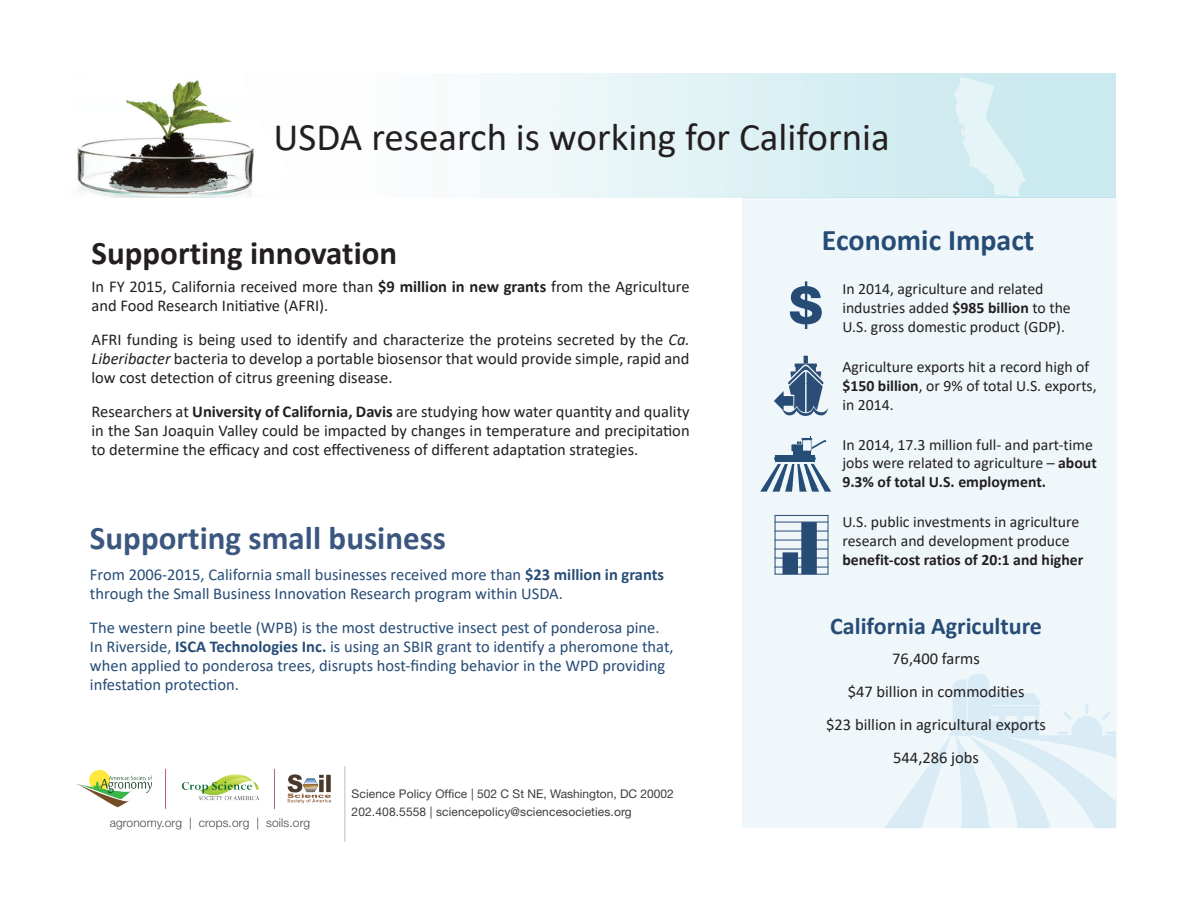
<style>
.page{position:relative;width:1188px;height:918px;background:#fff}
.page>*{position:absolute;margin:0;border:0;box-sizing:border-box;transform-origin:0 0}
.t1{font:800 51.6px "Helvetica Neue LT Std";color:#264c76}
.test{font:39px "Calibri";color:#231f20}
.HEAD_2{font:700 33px "Calibri";color:#3b5780}
.HEAD_2-2{font:700 33px "Calibri";color:#231f20}
.t2{font:700 30px "Calibri";color:#264c76}
.hEAD3{font:700 24px "Calibri";color:#264c76}
.State_Ag{font:16.5px/19px "Calibri";color:#231f20;text-align:justify}
.Blue_text{font:16.5px/18.9px "Calibri";color:#264c76}
.test-2{font:15.75px/18.9px "Calibri";color:#231f20}
.t3{font:12px/18px "Helvetica Neue LT Std";letter-spacing:.01em;color:#3e3e3f}
.t4{font:300 12px "Helvetica Neue LT Std";letter-spacing:.01em;color:#464748}
.s1{font-weight:700}
.s2{font-style:italic}
</style>
<div class="page">
<img style="left:76px;top:768px;width:255px;height:41px">
<hr style="left:344px;top:766px;width:2px;height:76px;background:#d1d2d4">
<img style="left:77px;top:74px;width:1039px;height:123px">
<div style="left:742px;top:197px;width:375px;height:631px;background:#f0f7fb"></div>
<svg style="left:885px;top:674px;width:230px;height:154px"></svg>
<svg style="left:760px;top:436px;width:71px;height:56px"></svg>
<div style="left:775px;top:515px;width:53px;height:60px;border:1px solid #264c76"></div>
<hr style="left:775px;top:522px;width:53px;height:1px;background:#264c76">
<hr style="left:775px;top:531px;width:53px;height:1px;background:#264c76">
<hr style="left:775px;top:540px;width:53px;height:1px;background:#264c76">
<hr style="left:775px;top:549px;width:53px;height:1px;background:#264c76">
<hr style="left:775px;top:558px;width:53px;height:1px;background:#264c76">
<hr style="left:775px;top:567px;width:53px;height:1px;background:#264c76">
<div style="left:783px;top:552px;width:15px;height:22px;background:#264c76"></div>
<div style="left:801px;top:522px;width:16px;height:52px;background:#264c76;border:2px solid #264c76"></div>
<svg style="left:954px;top:76px;width:72px;height:120px;background:#d8eef2"></svg>
<svg style="left:773px;top:356px;width:55px;height:60px"></svg>
<p class="test" style="left:274px;top:110px;width:618px">USDA research is working for California</p>
<p class="HEAD_2-2" style="left:91px;top:230px;width:307px">Supporting innovation</p>
<p class="State_Ag" style="left:91px;top:277px;width:600px">In FY 2015, California received more than <span class="s1">$9 million in new grants</span> from the Agriculture and Food Research Initiative (AFRI).</p>
<p class="State_Ag" style="left:91px;top:330px;width:600px">AFRI funding is being used to identify and characterize the proteins secreted by the <span class="s2">Ca.<br>Liberibacter</span> bacteria to develop a portable biosensor that would provide simple, rapid and low cost detection of citrus greening disease.</p>
<p class="State_Ag" style="left:91px;top:401px;width:600px">Researchers at <span class="s1">University of California, Davis</span> are studying how water quantity and quality in the San Joaquin Valley could be impacted by changes in temperature and precipitation to determine the efficacy and cost effectiveness of different adaptation strategies.</p>
<p class="HEAD_2" style="left:90px;top:515px;width:358px">Supporting small business</p>
<p class="Blue_text" style="left:90px;top:564px;width:576px">From 2006-2015, California small businesses received more than <span class="s1">$23 million in grants </span>through the Small Business Innovation Research program within USDA.</p>
<p class="Blue_text" style="left:90px;top:617px;width:585px">The western pine beetle (WPB) is the most destructive insect pest of ponderosa pine.<br>In Riverside, <span class="s1">ISCA Technologies Inc.</span> is using an SBIR grant to identify a pheromone that, when applied to ponderosa trees, disrupts host-finding behavior in the WPD providing infestation protection.</p>
<p class="t4" style="left:110px;top:816px;width:202px">agronomy.org | crops.org | soils.org</p>
<p class="t3" style="left:352px;top:785px;width:324px">Science Policy Office | 502 C St NE, Washington, DC 20002<br>202.408.5558 | sciencepolicy@sciencesocieties.org</p>
<h3 class="t2" style="left:822px;top:219px;width:214px">Economic Impact</h3>
<h1 class="t1" style="left:790px;top:275px;width:34px">$</h1>
<p class="test-2" style="left:842px;top:279px;width:230px">In 2014, agriculture and related industries added <span class="s1">$985 billion</span> to the<br>U.S. gross domestic product (GDP).</p>
<p class="test-2" style="left:842px;top:357px;width:256px">Agriculture exports hit a record high of <span class="s1">$150 billion</span>, or 9% of total U.S. exports, in 2014.</p>
<p class="test-2" style="left:842px;top:434px;width:256px">In 2014, 17.3 million full- and part-time jobs were related to agriculture – <span class="s1">about<br>9.3% of total U.S. employment.</span></p>
<p class="test-2" style="left:842px;top:512px;width:242px">U.S. public investments in agriculture research and development produce <span class="s1">benefit-cost ratios of 20:1 and higher</span></p>
<p class="hEAD3" style="left:830px;top:609px;width:213px">California Agriculture</p>
<p class="State_Ag" style="left:892px;top:648px;width:89px">76,400 farms</p>
<p class="State_Ag" style="left:848px;top:681px;width:178px">$47 billion in commodities</p>
<p class="State_Ag" style="left:826px;top:714px;width:221px">$23 billion in agricultural exports</p>
<p class="State_Ag" style="left:893px;top:747px;width:87px">544,286 jobs</p>
</div>
